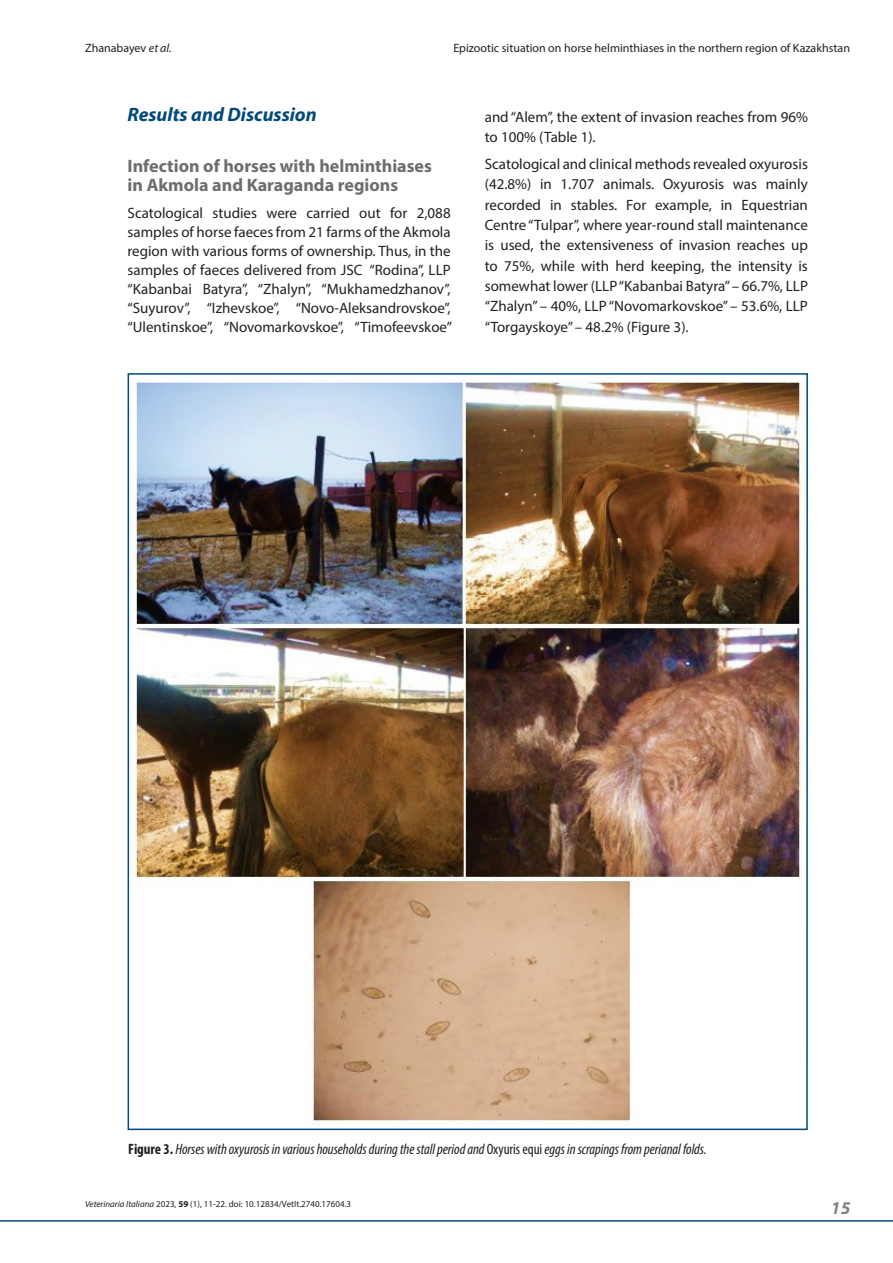
<style>
.page{position:relative;width:893px;height:1263px;background:#fff}
.page>*{position:absolute;margin:0;border:0;box-sizing:border-box;transform-origin:0 0}
.Testo_EN{font:italic 700 19.5px "Myriad Pro";color:#01497b}
.Titoli{font:700 18px/18.9px "Myriad Pro";color:#6c6d70}
.t1{font:italic 700 18px "Myriad Pro";color:#808285}
.Testo_EN-2{font:15px/20.4px "Myriad Pro";color:#231f20;text-align:justify}
.t2{font:italic condensed 15px "Myriad Pro";letter-spacing:-.005em;color:#231f20}
.t3{font:12px "Myriad Pro";color:#231f20}
.t4{font:9px "Myriad Pro";color:#231f20}
.s1{font-style:italic}
.s2{font-weight:700;font-style:normal}
.s3{font-style:normal}
.s4{font-weight:700}
</style>
<div class="page">
<hr style="left:0;top:1220px;width:893px;height:1px;background:#01497b">
<img style="left:133px;top:380px;width:669px;height:746px">
<p class="t3" style="left:85px;top:40px;width:88px">Zhanabayev <span class="s1">et al.</span></p>
<p class="t3" style="left:453px;top:40px;width:398px">Epizootic situation on horse helminthiases in the northern region of Kazakhstan</p>
<p class="Testo_EN" style="left:128px;top:102px;width:191px">Results and Discussion</p>
<p class="Titoli" style="left:128px;top:155px;width:306px">Infection of horses with helminthiases in Akmola and Karaganda regions</p>
<p class="Testo_EN-2" style="left:128px;top:203px;width:326px;line-height:18.9px">Scatological studies were carried out for 2,088 samples of horse faeces from 21 farms of the Akmola region with various forms of ownership. Thus, in the samples of faeces delivered from JSC “Rodina”, LLP “Kabanbai Batyra”, “Zhalyn”, “Mukhamedzhanov”, “Suyurov”, “Izhevskoe”, “Novo-Aleksandrovskoe”, “Ulentinskoe”, “Novomarkovskoe”, “Timofeevskoe”</p>
<p class="Testo_EN-2" style="left:485px;top:106px;width:325px">and “Alem”, the extent of invasion reaches from 96% to 100% (Table 1).</p>
<p class="Testo_EN-2" style="left:485px;top:153px;width:325px">Scatological and clinical methods revealed oxyurosis (42.8%) in 1.707 animals. Oxyurosis was mainly recorded in stables. For example, in Equestrian Centre “Tulpar”, where year-round stall maintenance is used, the extensiveness of invasion reaches up to 75%, while with herd keeping, the intensity is somewhat lower (LLP “Kabanbai Batyra” – 66.7%, LLP “Zhalyn” – 40%, LLP “Novomarkovskoe” – 53.6%, LLP “Torgayskoye” – 48.2% (Figure 3).</p>
<p class="t2" style="left:128px;top:1140px;width:580px"><span class="s2">Figure 3.</span> Horses with oxyurosis in various households during the stall period and <span class="s3">Oxyuris equi</span> eggs in scrapings from perianal folds.</p>
<p class="t4" style="left:85px;top:1198px;width:268px"><span class="s1">Veterinaria Italiana</span> 2023, <span class="s4">59</span> (1), 11-22. doi: 10.12834/VetIt.2740.17604.3</p>
<p class="t1" style="left:831px;top:1196px;width:21px">15</p>
</div>
